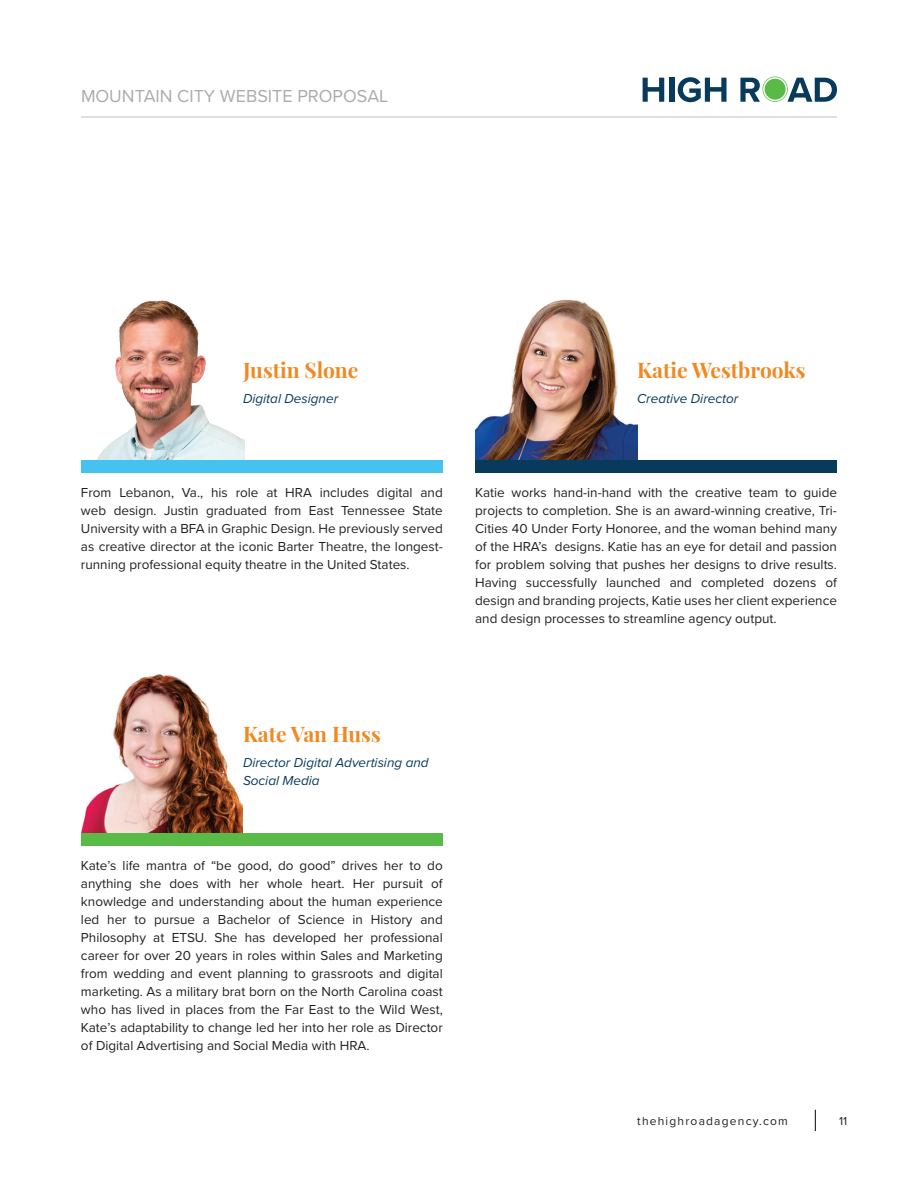
<style>
.page{position:relative;width:918px;height:1188px;background:#fff}
.page>*{position:absolute;margin:0;border:0;box-sizing:border-box;transform-origin:0 0}
.t1{font:700 21px "Playfair Display";color:#f08921}
.t2{font:18px "Proxima Nova";color:#a9acaf}
.t3{font:13.5px/18px "Proxima Nova";color:#231f20;text-align:justify}
.t4{font:italic 13.5px/18px "Proxima Nova";color:#083a5c}
.t5{font:12px "Proxima Nova";letter-spacing:.1em;color:#231f20}
</style>
<div class="page">
<svg style="left:815px;top:1110px;width:1px;height:21px"></svg>
<svg style="left:643px;top:78px;width:21px;height:24px"></svg>
<div style="left:669px;top:78px;width:5px;height:24px;background:#083a5c"></div>
<svg style="left:678px;top:77px;width:49px;height:25px"></svg>
<svg style="left:740px;top:76px;width:97px;height:26px"></svg>
<div style="left:765px;top:79px;width:21px;height:21px;background:#59ba47;border-radius:50%"></div>
<hr style="left:81px;top:116px;width:756px;height:2px;background:#d4d5d7">
<img style="left:475px;top:299px;width:162px;height:161px">
<img style="left:97px;top:300px;width:147px;height:160px">
<img style="left:81px;top:674px;width:162px;height:160px">
<div style="left:475px;top:460px;width:362px;height:13px;background:#083a5c"></div>
<div style="left:81px;top:460px;width:362px;height:13px;background:#46c2f0"></div>
<div style="left:81px;top:834px;width:362px;height:12px;background:#59ba47"></div>
<h2 class="t2" style="left:81px;top:83px;width:309px">MOUNTAIN CITY WEBSITE PROPOSAL</h2>
<h1 class="t1" style="left:243px;top:354px;width:117px">Justin Slone</h1>
<p class="t4" style="left:243px;top:389px;width:97px">Digital Designer</p>
<p class="t3" style="left:81px;top:483px;width:363px">From Lebanon, Va., his role at HRA includes digital and web design. Justin graduated from East Tennessee State University with a BFA in Graphic Design. He previously served as creative director at the iconic Barter Theatre, the longest&shy;running professional equity theatre in the United States.</p>
<h1 class="t1" style="left:637px;top:354px;width:170px">Katie Westbrooks</h1>
<p class="t4" style="left:637px;top:389px;width:103px">Creative Director</p>
<p class="t3" style="left:475px;top:483px;width:363px">Katie works hand-in-hand with the creative team to guide projects to completion. She is an award-winning creative, Tri-Cities 40 Under Forty Honoree, and the woman behind many of the HRA’s designs. Katie has an eye for detail and passion for problem solving that pushes her designs to drive results.<br>Having successfully launched and completed dozens of design and branding projects, Katie uses her client experience and design processes to streamline agency output.</p>
<h1 class="t1" style="left:243px;top:718px;width:139px">Kate Van Huss</h1>
<p class="t4" style="left:243px;top:753px;width:187px">Director Digital Advertising and<br>Social Media</p>
<p class="t3" style="left:81px;top:856px;width:363px">Kate’s life mantra of “be good, do good” drives her to do anything she does with her whole heart. Her pursuit of knowledge and understanding about the human experience led her to pursue a Bachelor of Science in History and Philosophy at ETSU. She has developed her professional career for over 20 years in roles within Sales and Marketing from wedding and event planning to grassroots and digital marketing. As a military brat born on the North Carolina coast who has lived in places from the Far East to the Wild West, Kate’s adaptability to change led her into her role as Director of Digital Advertising and Social Media with HRA.</p>
<p class="t5" style="left:637px;top:1112px;width:152px">thehighroadagency.com</p>
<p class="t5" style="left:839px;top:1112px;width:10px">11</p>
</div>
